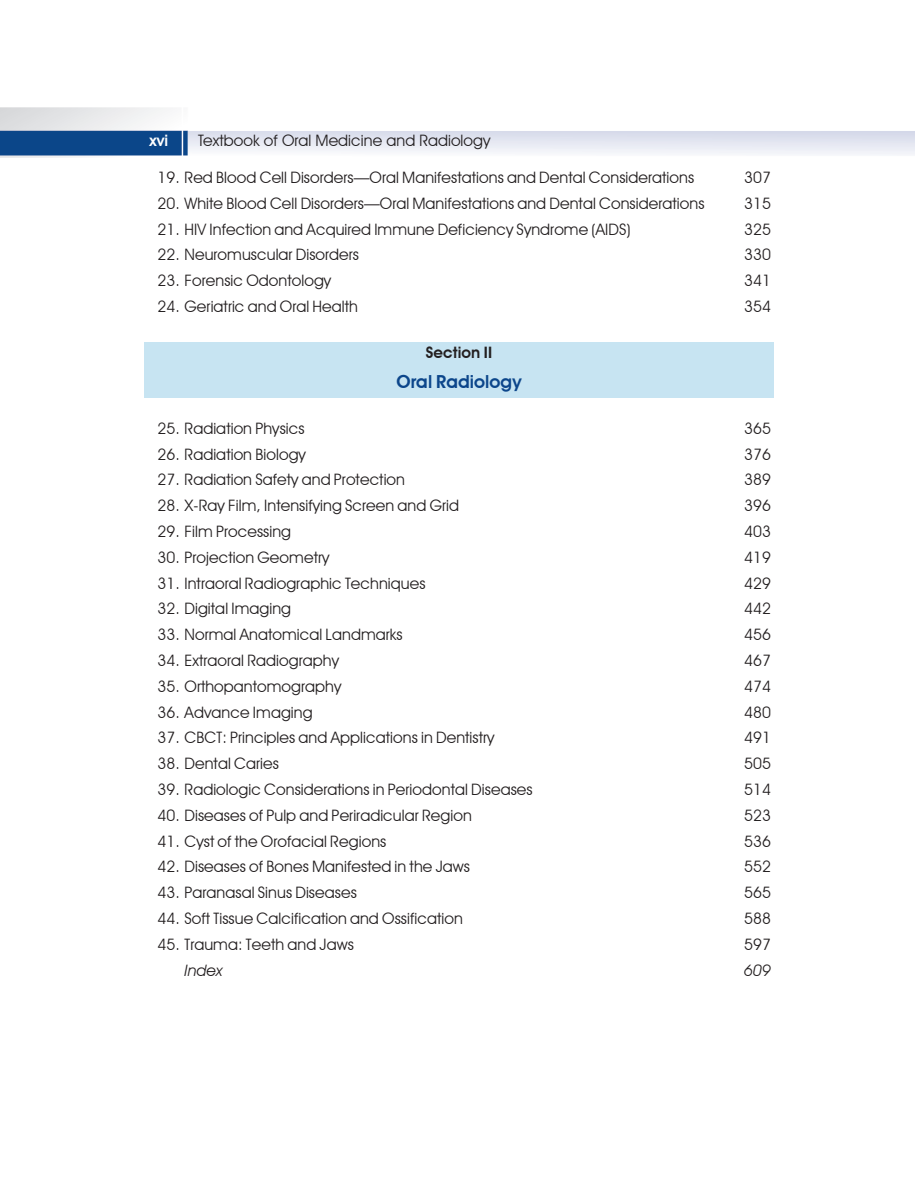
<style>
.page{position:relative;width:918px;height:1188px;background:#fff}
.page>*{position:absolute;margin:0;border:0;box-sizing:border-box;transform-origin:0 0}
.contents_part{font:600 18px "Avant Garde IT Cby BT";letter-spacing:.005em;color:#0c468b}
.contents{font:15.75px "Avant Garde IT Cby BT";letter-spacing:.005em;color:#231f20}
.contents_part-2{font:600 15.75px "Avant Garde IT Cby BT";letter-spacing:.005em;color:#231f20}
.contents-2{font:italic 15.75px "Avant Garde IT Cby BT";letter-spacing:.005em;color:#231f20}
.t1{font:600 15.75px "Avant Garde IT Cby BT";color:#fff}
</style>
<div class="page">
<img style="left:0;top:108px;width:914px;height:49px">
<div style="left:144px;top:342px;width:630px;height:55px;background:#c7e4f2"></div>
<p class="t1" style="left:150px;top:131px;width:20px">xvi</p>
<p class="contents" style="left:198px;top:131px;width:294px">Textbook of Oral Medicine and Radiology</p>
<p class="contents" style="left:157px;top:168px;width:538px">19. Red Blood Cell Disorders—Oral Manifestations and Dental Considerations</p>
<p class="contents" style="left:744px;top:168px;width:28px">307</p>
<p class="contents" style="left:157px;top:194px;width:549px">20. White Blood Cell Disorders—Oral Manifestations and Dental Considerations</p>
<p class="contents" style="left:744px;top:194px;width:28px">315</p>
<p class="contents" style="left:157px;top:219px;width:475px">21. HIV Infection and Acquired Immune Deficiency Syndrome (AIDS)</p>
<p class="contents" style="left:744px;top:219px;width:28px">325</p>
<p class="contents" style="left:157px;top:245px;width:203px">22. Neuromuscular Disorders</p>
<p class="contents" style="left:744px;top:245px;width:28px">330</p>
<p class="contents" style="left:157px;top:271px;width:175px">23. Forensic Odontology</p>
<p class="contents" style="left:744px;top:271px;width:28px">341</p>
<p class="contents" style="left:157px;top:297px;width:202px">24. Geriatric and Oral Health</p>
<p class="contents" style="left:744px;top:297px;width:28px">354</p>
<p class="contents_part-2" style="left:426px;top:343px;width:68px">Section II</p>
<p class="contents_part" style="left:397px;top:371px;width:127px">Oral Radiology</p>
<p class="contents" style="left:157px;top:419px;width:149px">25. Radiation Physics</p>
<p class="contents" style="left:744px;top:419px;width:28px">365</p>
<p class="contents" style="left:157px;top:444px;width:150px">26. Radiation Biology</p>
<p class="contents" style="left:744px;top:444px;width:28px">376</p>
<p class="contents" style="left:157px;top:470px;width:249px">27. Radiation Safety and Protection</p>
<p class="contents" style="left:744px;top:470px;width:28px">389</p>
<p class="contents" style="left:157px;top:496px;width:303px">28. X-Ray Film, Intensifying Screen and Grid</p>
<p class="contents" style="left:744px;top:496px;width:28px">396</p>
<p class="contents" style="left:157px;top:522px;width:135px">29. Film Processing</p>
<p class="contents" style="left:744px;top:522px;width:28px">403</p>
<p class="contents" style="left:157px;top:548px;width:173px">30. Projection Geometry</p>
<p class="contents" style="left:744px;top:548px;width:28px">419</p>
<p class="contents" style="left:157px;top:573px;width:270px">31. Intraoral Radiographic Techniques</p>
<p class="contents" style="left:744px;top:573px;width:28px">429</p>
<p class="contents" style="left:157px;top:599px;width:135px">32. Digital Imaging</p>
<p class="contents" style="left:744px;top:599px;width:28px">442</p>
<p class="contents" style="left:157px;top:625px;width:247px">33. Normal Anatomical Landmarks</p>
<p class="contents" style="left:744px;top:625px;width:28px">456</p>
<p class="contents" style="left:157px;top:651px;width:183px">34. Extraoral Radiography</p>
<p class="contents" style="left:744px;top:651px;width:28px">467</p>
<p class="contents" style="left:157px;top:677px;width:185px">35. Orthopantomography</p>
<p class="contents" style="left:744px;top:677px;width:28px">474</p>
<p class="contents" style="left:157px;top:702px;width:157px">36. Advance Imaging</p>
<p class="contents" style="left:744px;top:702px;width:28px">480</p>
<p class="contents" style="left:157px;top:728px;width:338px">37. CBCT: Principles and Applications in Dentistry</p>
<p class="contents" style="left:744px;top:728px;width:28px">491</p>
<p class="contents" style="left:157px;top:754px;width:123px">38. Dental Caries</p>
<p class="contents" style="left:744px;top:754px;width:28px">505</p>
<p class="contents" style="left:157px;top:780px;width:377px">39. Radiologic Considerations in Periodontal Diseases</p>
<p class="contents" style="left:744px;top:780px;width:28px">514</p>
<p class="contents" style="left:157px;top:806px;width:316px">40. Diseases of Pulp and Periradicular Region</p>
<p class="contents" style="left:744px;top:806px;width:28px">523</p>
<p class="contents" style="left:157px;top:831px;width:230px">41. Cyst of the Orofacial Regions</p>
<p class="contents" style="left:744px;top:831px;width:28px">536</p>
<p class="contents" style="left:157px;top:857px;width:314px">42. Diseases of Bones Manifested in the Jaws</p>
<p class="contents" style="left:744px;top:857px;width:28px">552</p>
<p class="contents" style="left:157px;top:883px;width:201px">43. Paranasal Sinus Diseases</p>
<p class="contents" style="left:744px;top:883px;width:28px">565</p>
<p class="contents" style="left:157px;top:909px;width:307px">44. Soft Tissue Calcification and Ossification</p>
<p class="contents" style="left:744px;top:909px;width:28px">588</p>
<p class="contents" style="left:157px;top:935px;width:198px">45. Trauma: Teeth and Jaws</p>
<p class="contents" style="left:744px;top:935px;width:28px">597</p>
<p class="contents-2" style="left:185px;top:960px;width:40px">Index</p>
<p class="contents-2" style="left:744px;top:960px;width:28px">609</p>
</div>
